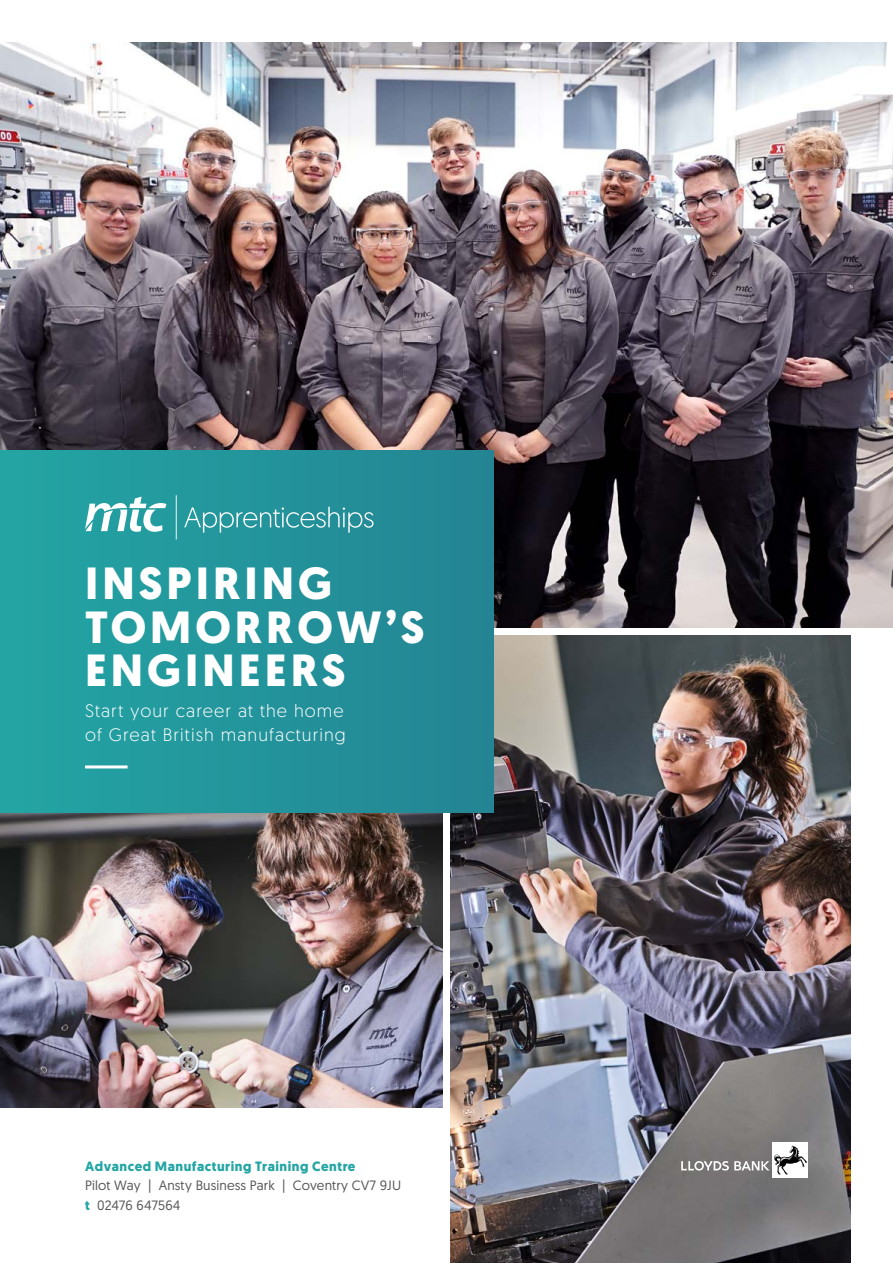
<style>
.page{position:relative;width:893px;height:1263px;background:#fff}
.page>*{position:absolute;margin:0;border:0;box-sizing:border-box;transform-origin:0 0}
.t1{font:700 45px/43.5px "Geomanist";letter-spacing:.09em;color:#fff}
.t2{font:300 18px/24px "Geomanist";letter-spacing:.06em;color:#fff}
.t3{font:13.5px/19.5px "Geomanist";letter-spacing:.01em;color:#575756}
.t4{font:700 13.5px "Geomanist";letter-spacing:.04em;color:#24a6a4}
.s1{font-weight:700;color:#24a6a4}
</style>
<div class="page">
<img style="left:451px;top:636px;width:399px;height:627px">
<img style="left:0;top:43px;width:893px;height:584px">
<img style="left:0;top:812px;width:442px;height:295px">
<div style="left:772px;top:1142px;width:36px;height:36px;background:#fff"></div>
<svg style="left:681px;top:1147px;width:126px;height:27px"></svg>
<div style="left:0;top:451px;width:493px;height:361px;background:linear-gradient(to right,#23a5a4,#238493)"></div>
<svg style="left:85px;top:495px;width:289px;height:44px;background:#44a5aa"></svg>
<hr style="left:85px;top:765px;width:43px;height:3px;background:#fff">
<h1 class="t1" style="left:85px;top:562px;width:341px">INSPIRING<br>TOMORROW’S<br>ENGINEERS</h1>
<h2 class="t2" style="left:85px;top:698px;width:262px">Start your career at the home of Great British manufacturing</h2>
<p class="t4" style="left:85px;top:1157px;width:272px">Advanced Manufacturing Training Centre</p>
<p class="t3" style="left:85px;top:1175px;width:318px">Pilot Way | Ansty Business Park | Coventry CV7 9JU <span class="s1">t</span> 02476 647564</p>
</div>
